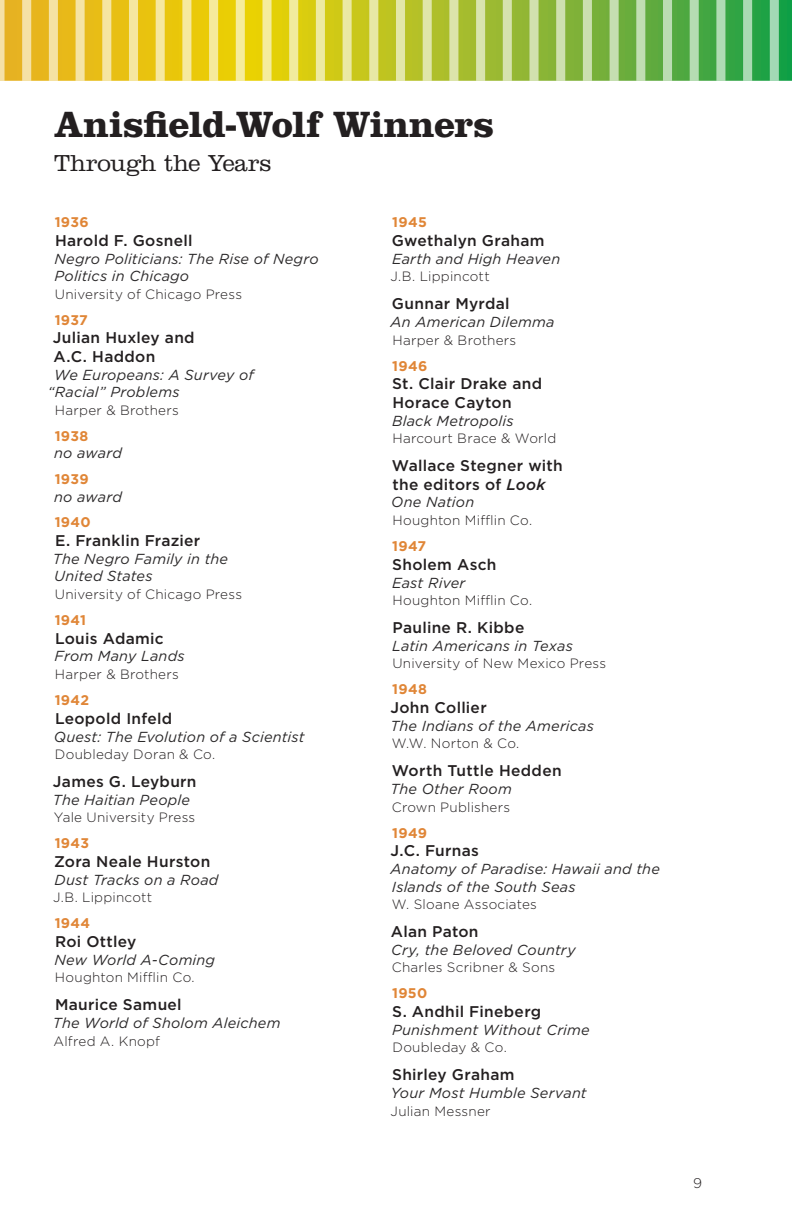
<style>
.page{position:relative;width:792px;height:1224px;background:#fff}
.page>*{position:absolute;margin:0;border:0;box-sizing:border-box;transform-origin:0 0}
.t1{font:700 38px "Clarendon";letter-spacing:-.015em;color:#231f20}
.t2{font:300 24px "Clarendon";letter-spacing:-.015em;color:#231f20}
.t3{font:500 15.6px/18.6px "Gotham";letter-spacing:.02em;color:#231f20}
.t4{font:italic 14.4px/17.4px "Gotham";letter-spacing:.01em;color:#2b292a}
.t5{font:700 14px "Gotham";letter-spacing:.025em;color:#e08637}
.t6{font:300 14px "Gotham";color:#231f20}
.t7{font:300 13.6px "Gotham";letter-spacing:.015em;color:#231f20}
.s1{font-style:italic}
</style>
<div class="page">
<svg style="left:1px;top:0;width:778px;height:81px;background:#dbe2a4"></svg>
<div style="left:58px;top:0;width:18px;height:81px;background:#e8b919"></div>
<div style="left:85px;top:0;width:17px;height:81px;background:#e7bc18"></div>
<div style="left:5px;top:0;width:17px;height:81px;background:#e6b222"></div>
<div style="left:111px;top:0;width:18px;height:81px;background:#e8bf13"></div>
<div style="left:31px;top:0;width:18px;height:81px;background:#e7b51c"></div>
<div style="left:138px;top:0;width:18px;height:81px;background:#e9c30e"></div>
<div style="left:245px;top:0;width:17px;height:81px;background:#ead103"></div>
<div style="left:165px;top:0;width:17px;height:81px;background:#e9c60a"></div>
<div style="left:272px;top:0;width:17px;height:81px;background:#e3d007"></div>
<div style="left:191px;top:0;width:18px;height:81px;background:#eaca08"></div>
<div style="left:298px;top:0;width:18px;height:81px;background:#dacd0f"></div>
<div style="left:352px;top:0;width:17px;height:81px;background:#c7c71c"></div>
<div style="left:405px;top:0;width:18px;height:81px;background:#b6c127"></div>
<div style="left:592px;top:0;width:18px;height:81px;background:#75af3a"></div>
<div style="left:565px;top:0;width:18px;height:81px;background:#80b138"></div>
<div style="left:539px;top:0;width:17px;height:81px;background:#8ab536"></div>
<div style="left:725px;top:0;width:18px;height:81px;background:#32a443"></div>
<div style="left:752px;top:0;width:18px;height:81px;background:#20a245"></div>
<div style="left:218px;top:0;width:18px;height:81px;background:#eace05"></div>
<div style="left:325px;top:0;width:18px;height:81px;background:#d0c915"></div>
<div style="left:378px;top:0;width:18px;height:81px;background:#bec421"></div>
<div style="left:458px;top:0;width:18px;height:81px;background:#a5bc2e"></div>
<div style="left:432px;top:0;width:17px;height:81px;background:#aebf2a"></div>
<div style="left:512px;top:0;width:17px;height:81px;background:#93b734"></div>
<div style="left:485px;top:0;width:18px;height:81px;background:#9cba32"></div>
<div style="left:645px;top:0;width:18px;height:81px;background:#5faa3e"></div>
<div style="left:699px;top:0;width:17px;height:81px;background:#42a642"></div>
<div style="left:672px;top:0;width:18px;height:81px;background:#50a840"></div>
<div style="left:619px;top:0;width:17px;height:81px;background:#69ad3c"></div>
<div style="left:779px;top:0;width:13px;height:81px;background:#12a045"></div>
<h1 class="t1" style="left:54px;top:102px;width:442px">Anisfield-Wolf Winners</h1>
<h2 class="t2" style="left:54px;top:149px;width:219px">Through the Years</h2>
<p class="t5" style="left:55px;top:213px;width:36px">1936</p>
<p class="t3" style="left:55px;top:231px;width:139px">Harold F. Gosnell</p>
<p class="t4" style="left:55px;top:250px;width:266px">Negro Politicians: The Rise of Negro<br>Politics in Chicago</p>
<p class="t7" style="left:55px;top:285px;width:189px">University of Chicago Press</p>
<p class="t5" style="left:55px;top:310px;width:35px">1937</p>
<p class="t3" style="left:53px;top:328px;width:143px">Julian Huxley and<br>A.C. Haddon</p>
<p class="t4" style="left:48px;top:366px;width:207px;text-indent:6px">We Europeans: A Survey of “Racial” Problems</p>
<p class="t7" style="left:55px;top:401px;width:125px">Harper &amp; Brothers</p>
<p class="t5" style="left:55px;top:426px;width:35px">1938</p>
<p class="t4" style="left:54px;top:444px;width:69px">no award</p>
<p class="t5" style="left:55px;top:470px;width:35px">1939</p>
<p class="t4" style="left:54px;top:487px;width:69px">no award</p>
<p class="t5" style="left:55px;top:513px;width:38px">1940</p>
<p class="t3" style="left:55px;top:531px;width:147px">E. Franklin Frazier</p>
<p class="t4" style="left:53px;top:550px;width:177px">The Negro Family in the<br>United States</p>
<p class="t7" style="left:55px;top:586px;width:189px">University of Chicago Press</p>
<p class="t5" style="left:55px;top:611px;width:33px">1941</p>
<p class="t3" style="left:55px;top:629px;width:110px">Louis Adamic</p>
<p class="t4" style="left:55px;top:647px;width:132px">From Many Lands</p>
<p class="t7" style="left:55px;top:666px;width:125px">Harper &amp; Brothers</p>
<p class="t5" style="left:55px;top:691px;width:36px">1942</p>
<p class="t3" style="left:55px;top:709px;width:119px">Leopold Infeld</p>
<p class="t4" style="left:54px;top:727px;width:252px">Quest: The Evolution of a Scientist</p>
<p class="t7" style="left:55px;top:746px;width:162px">Doubleday Doran &amp; Co.</p>
<p class="t3" style="left:53px;top:772px;width:145px">James G. Leyburn</p>
<p class="t4" style="left:53px;top:791px;width:139px">The Haitian People</p>
<p class="t7" style="left:54px;top:809px;width:143px">Yale University Press</p>
<p class="t5" style="left:55px;top:834px;width:36px">1943</p>
<p class="t3" style="left:54px;top:852px;width:158px">Zora Neale Hurston</p>
<p class="t4" style="left:55px;top:871px;width:165px">Dust Tracks on a Road</p>
<p class="t7" style="left:53px;top:889px;width:101px">J.B. Lippincott</p>
<p class="t5" style="left:55px;top:914px;width:37px">1944</p>
<p class="t3" style="left:55px;top:932px;width:83px">Roi Ottley</p>
<p class="t4" style="left:55px;top:951px;width:162px">New World A-Coming</p>
<p class="t7" style="left:55px;top:969px;width:141px">Houghton Mifflin Co.</p>
<p class="t3" style="left:55px;top:995px;width:128px">Maurice Samuel</p>
<p class="t4" style="left:53px;top:1014px;width:229px">The World of Sholom Aleichem</p>
<p class="t7" style="left:54px;top:1032px;width:108px">Alfred A. Knopf</p>
<p class="t5" style="left:392px;top:213px;width:36px">1945</p>
<p class="t3" style="left:392px;top:231px;width:154px">Gwethalyn Graham</p>
<p class="t4" style="left:392px;top:250px;width:170px">Earth and High Heaven</p>
<p class="t7" style="left:391px;top:268px;width:101px">J.B. Lippincott</p>
<p class="t3" style="left:392px;top:294px;width:119px">Gunnar Myrdal</p>
<p class="t4" style="left:391px;top:313px;width:165px">An American Dilemma</p>
<p class="t7" style="left:392px;top:331px;width:125px">Harper &amp; Brothers</p>
<p class="t5" style="left:392px;top:356px;width:37px">1946</p>
<p class="t3" style="left:392px;top:374px;width:152px">St. Clair Drake and<br>Horace Cayton</p>
<p class="t4" style="left:392px;top:412px;width:123px">Black Metropolis</p>
<p class="t7" style="left:392px;top:430px;width:165px">Harcourt Brace &amp; World</p>
<p class="t3" style="left:392px;top:456px;width:173px">Wallace Stegner with the editors of <span class="s1">Look</span></p>
<p class="t4" style="left:391px;top:493px;width:84px">One Nation</p>
<p class="t7" style="left:392px;top:512px;width:141px">Houghton Mifflin Co.</p>
<p class="t5" style="left:392px;top:537px;width:36px">1947</p>
<p class="t3" style="left:392px;top:555px;width:106px">Sholem Asch</p>
<p class="t4" style="left:392px;top:573px;width:75px">East River</p>
<p class="t7" style="left:392px;top:592px;width:141px">Houghton Mifflin Co.</p>
<p class="t3" style="left:393px;top:618px;width:133px">Pauline R. Kibbe</p>
<p class="t4" style="left:392px;top:637px;width:182px">Latin Americans in Texas</p>
<p class="t7" style="left:392px;top:655px;width:215px">University of New Mexico Press</p>
<p class="t5" style="left:392px;top:680px;width:36px">1948</p>
<p class="t3" style="left:390px;top:698px;width:98px">John Collier</p>
<p class="t4" style="left:390px;top:717px;width:205px">The Indians of the Americas</p>
<p class="t7" style="left:392px;top:735px;width:129px">W.W. Norton &amp; Co.</p>
<p class="t3" style="left:392px;top:761px;width:171px">Worth Tuttle Hedden</p>
<p class="t4" style="left:390px;top:780px;width:123px">The Other Room</p>
<p class="t7" style="left:392px;top:798px;width:120px">Crown Publishers</p>
<p class="t5" style="left:392px;top:823px;width:36px">1949</p>
<p class="t3" style="left:390px;top:841px;width:90px">J.C. Furnas</p>
<p class="t4" style="left:391px;top:860px;width:271px">Anatomy of Paradise: Hawaii and the<br>Islands of the South Seas</p>
<p class="t7" style="left:392px;top:896px;width:147px">W. Sloane Associates</p>
<p class="t3" style="left:391px;top:922px;width:89px">Alan Paton</p>
<p class="t4" style="left:391px;top:941px;width:186px">Cry, the Beloved Country</p>
<p class="t7" style="left:392px;top:959px;width:165px">Charles Scribner &amp; Sons</p>
<p class="t5" style="left:392px;top:984px;width:37px">1950</p>
<p class="t3" style="left:392px;top:1002px;width:151px">S. Andhil Fineberg</p>
<p class="t4" style="left:392px;top:1021px;width:199px">Punishment Without Crime</p>
<p class="t7" style="left:392px;top:1039px;width:116px">Doubleday &amp; Co.</p>
<p class="t3" style="left:392px;top:1065px;width:124px">Shirley Graham</p>
<p class="t4" style="left:391px;top:1084px;width:197px">Your Most Humble Servant</p>
<p class="t7" style="left:391px;top:1102px;width:102px">Julian Messner</p>
<p class="t6" style="left:693px;top:1174px;width:10px">9</p>
</div>
